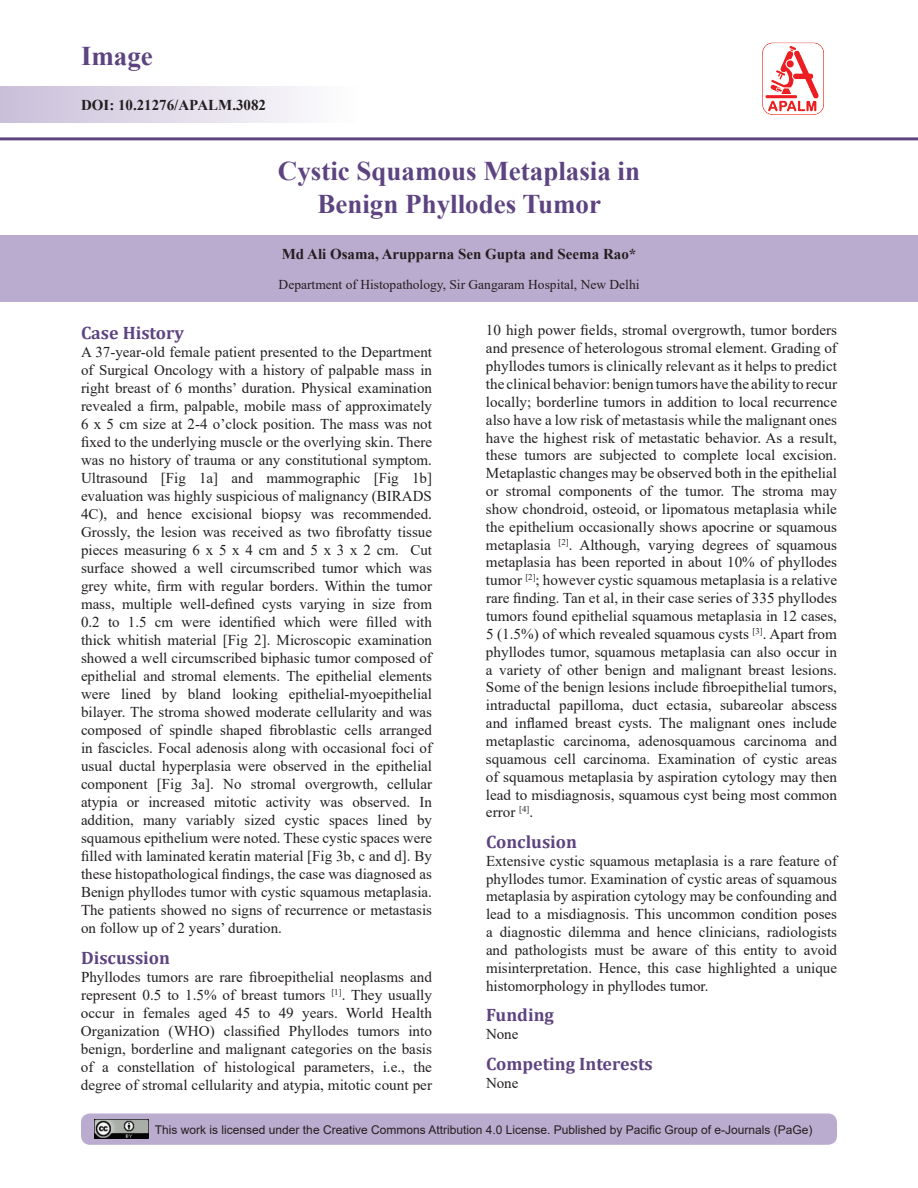
<style>
.page{position:relative;width:918px;height:1188px;background:#fff}
.page>*{position:absolute;margin:0;border:0;box-sizing:border-box;transform-origin:0 0}
.t1{font:700 27px/32.4px "Times New Roman";color:#5d4481;text-align:center}
.t2{font:700 18px "Cambria";color:#5d4481}
.t3{font:15px/18px "Times New Roman";color:#231f20;text-align:justify}
.t4{font:700 15px "Times New Roman";color:#231f20}
.t5{font:13.5px "Times New Roman";color:#231f20}
.t6{font:12px "Arial";color:#231f20}
</style>
<div class="page">
<div style="left:81px;top:1113px;width:756px;height:32px;background:#baacce;border-radius:9px"></div>
<div style="left:0;top:86px;width:357px;height:37px;background:linear-gradient(to right,#cabfd9,#fefefe)"></div>
<hr style="left:0;top:137px;width:918px;height:3px;background:#5d4481">
<img style="left:94px;top:1120px;width:54px;height:19px">
<img style="left:762px;top:42px;width:62px;height:73px">
<div style="left:0;top:235px;width:918px;height:67px;background:#baacce"></div>
<h1 class="t1" style="left:81px;top:39px;width:73px">Image</h1>
<p class="t4" style="left:81px;top:94px;width:187px">DOI: 10.21276/APALM.3082</p>
<h1 class="t1" style="left:278px;top:154px;width:364px">Cystic Squamous Metaplasia in<br>Benign Phyllodes Tumor</h1>
<p class="t4" style="left:282px;top:243px;width:356px">Md Ali Osama, Arupparna Sen Gupta and Seema Rao*</p>
<p class="t5" style="left:279px;top:275px;width:362px">Department of Histopathology, Sir Gangaram Hospital, New Delhi</p>
<p class="t2" style="left:81px;top:320px;width:105px">Case History</p>
<p class="t3" style="left:81px;top:343px;width:353px">A 37-year-old female patient presented to the Department of Surgical Oncology with a history of palpable mass in right breast of 6 months’ duration. Physical examination revealed a firm, palpable, mobile mass of approximately 6 x 5 cm size at 2-4 o’clock position. The mass was not fixed to the underlying muscle or the overlying skin. There was no history of trauma or any constitutional symptom.<br>Ultrasound [Fig 1a] and mammographic [Fig 1b] evaluation was highly suspicious of malignancy (BIRADS 4C), and hence excisional biopsy was recommended.<br>Grossly, the lesion was received as two fibrofatty tissue pieces measuring 6 x 5 x 4 cm and 5 x 3 x 2 cm. Cut surface showed a well circumscribed tumor which was grey white, firm with regular borders. Within the tumor mass, multiple well-defined cysts varying in size from 0.2 to 1.5 cm were identified which were filled with thick whitish material [Fig 2]. Microscopic examination showed a well circumscribed biphasic tumor composed of epithelial and stromal elements. The epithelial elements were lined by bland looking epithelial-myoepithelial bilayer. The stroma showed moderate cellularity and was composed of spindle shaped fibroblastic cells arranged in fascicles. Focal adenosis along with occasional foci of usual ductal hyperplasia were observed in the epithelial component [Fig 3a]. No stromal overgrowth, cellular atypia or increased mitotic activity was observed. In addition, many variably sized cystic spaces lined by squamous epithelium were noted. These cystic spaces were filled with laminated keratin material [Fig 3b, c and d]. By these histopathological findings, the case was diagnosed as Benign phyllodes tumor with cystic squamous metaplasia.<br>The patients showed no signs of recurrence or metastasis on follow up of 2 years’ duration.</p>
<p class="t2" style="left:81px;top:945px;width:91px">Discussion</p>
<p class="t3" style="left:81px;top:967px;width:353px">Phyllodes tumors are rare fibroepithelial neoplasms and represent 0.5 to 1.5% of breast tumors <sup>[1]</sup>. They usually occur in females aged 45 to 49 years. World Health Organization (WHO) classified Phyllodes tumors into benign, borderline and malignant categories on the basis of a constellation of histological parameters, i.e., the degree of stromal cellularity and atypia, mitotic count per</p>
<p class="t3" style="left:486px;top:321px;width:353px">10 high power fields, stromal overgrowth, tumor borders and presence of heterologous stromal element. Grading of phyllodes tumors is clinically relevant as it helps to predict the clinical behavior: benign tumors have the ability to recur locally; borderline tumors in addition to local recurrence also have a low risk of metastasis while the malignant ones have the highest risk of metastatic behavior. As a result, these tumors are subjected to complete local excision.<br>Metaplastic changes may be observed both in the epithelial or stromal components of the tumor. The stroma may show chondroid, osteoid, or lipomatous metaplasia while the epithelium occasionally shows apocrine or squamous metaplasia <sup>[2]</sup>. Although, varying degrees of squamous metaplasia has been reported in about 10% of phyllodes tumor <sup>[2]</sup>; however cystic squamous metaplasia is a relative rare finding. Tan et al, in their case series of 335 phyllodes tumors found epithelial squamous metaplasia in 12 cases, 5 (1.5%) of which revealed squamous cysts <sup>[3]</sup>. Apart from phyllodes tumor, squamous metaplasia can also occur in a variety of other benign and malignant breast lesions.<br>Some of the benign lesions include fibroepithelial tumors, intraductal papilloma, duct ectasia, subareolar abscess and inflamed breast cysts. The malignant ones include metaplastic carcinoma, adenosquamous carcinoma and squamous cell carcinoma. Examination of cystic areas of squamous metaplasia by aspiration cytology may then lead to misdiagnosis, squamous cyst being most common error <sup>[4]</sup>.</p>
<p class="t2" style="left:486px;top:829px;width:93px">Conclusion</p>
<p class="t3" style="left:486px;top:851px;width:353px">Extensive cystic squamous metaplasia is a rare feature of phyllodes tumor. Examination of cystic areas of squamous metaplasia by aspiration cytology may be confounding and lead to a misdiagnosis. This uncommon condition poses a diagnostic dilemma and hence clinicians, radiologists and pathologists must be aware of this entity to avoid misinterpretation. Hence, this case highlighted a unique histomorphology in phyllodes tumor.</p>
<p class="t2" style="left:486px;top:1002px;width:69px">Funding</p>
<p class="t3" style="left:486px;top:1024px;width:34px">None</p>
<p class="t2" style="left:486px;top:1051px;width:168px">Competing Interests</p>
<p class="t3" style="left:486px;top:1073px;width:34px">None</p>
<p class="t6" style="left:155px;top:1121px;width:659px">This work is licensed under the Creative Commons Attribution 4.0 License. Published by Pacific Group of e-Journals (PaGe)</p>
</div>
